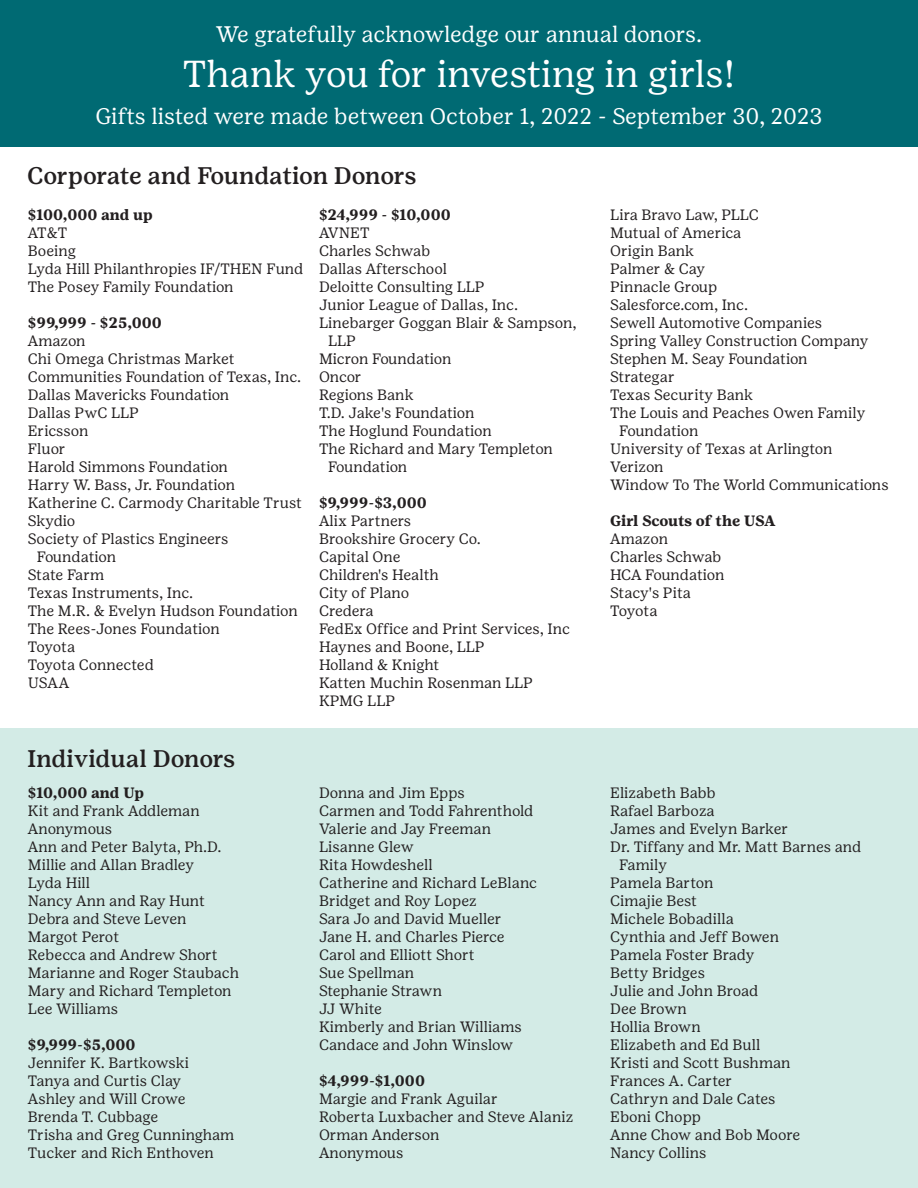
<style>
.page{position:relative;width:918px;height:1188px;background:#fff}
.page>*{position:absolute;margin:0;border:0;box-sizing:border-box;transform-origin:0 0}
.t1{font:37.5px "Girl Scout Text";letter-spacing:-.01em;color:#fff}
.t2{font:500 24px "Girl Scout Text";letter-spacing:-.01em;color:#231f20}
.t3{font:22.5px "Girl Scout Text";letter-spacing:-.005em;color:#fff}
.t4{font:15px/18px "Girl Scout Text";color:#231f20}
.t5{font:15px "Girl Scout Text";letter-spacing:-.02em;color:#231f20}
.t6{font:700 15px "Girl Scout Text";color:#231f20}
.t7{font:700 15px "Girl Scout Text";letter-spacing:-.02em;color:#231f20}
</style>
<div class="page">
<div style="left:0;top:0;width:918px;height:147px;background:#006a73"></div>
<div style="left:0;top:728px;width:918px;height:460px;background:#d3ebe6"></div>
<p class="t3" style="left:216px;top:21px;width:488px">We gratefully acknowledge our annual donors.</p>
<p class="t1" style="left:183px;top:52px;width:554px">Thank you for investing in girls!</p>
<p class="t3" style="left:96px;top:104px;width:728px">Gifts listed were made between October 1, 2022 - September 30, 2023</p>
<p class="t2" style="left:27px;top:162px;width:391px">Corporate and Foundation Donors</p>
<p class="t6" style="left:28px;top:206px;width:126px">$100,000 and up</p>
<p class="t4" style="left:28px;top:224px;width:41px">AT&amp;T</p>
<p class="t4" style="left:28px;top:242px;width:50px">Boeing</p>
<p class="t4" style="left:28px;top:260px;width:277px">Lyda Hill Philanthropies IF/THEN Fund</p>
<p class="t4" style="left:28px;top:278px;width:207px">The Posey Family Foundation</p>
<p class="t6" style="left:28px;top:314px;width:136px">$99,999 - $25,000</p>
<p class="t4" style="left:28px;top:332px;width:59px">Amazon</p>
<p class="t4" style="left:28px;top:350px;width:208px">Chi Omega Christmas Market</p>
<p class="t4" style="left:28px;top:368px;width:275px">Communities Foundation of Texas, Inc.</p>
<p class="t4" style="left:28px;top:386px;width:203px">Dallas Mavericks Foundation</p>
<p class="t4" style="left:28px;top:404px;width:112px">Dallas PwC LLP</p>
<p class="t4" style="left:28px;top:422px;width:62px">Ericsson</p>
<p class="t4" style="left:28px;top:440px;width:39px">Fluor</p>
<p class="t4" style="left:28px;top:458px;width:202px">Harold Simmons Foundation</p>
<p class="t4" style="left:28px;top:476px;width:209px">Harry W. Bass, Jr. Foundation</p>
<p class="t4" style="left:28px;top:494px;width:276px">Katherine C. Carmody Charitable Trust</p>
<p class="t4" style="left:28px;top:512px;width:49px">Skydio</p>
<p class="t4" style="left:37px;top:530px;width:193px;text-indent:-9px">Society of Plastics Engineers<br>Foundation</p>
<p class="t4" style="left:28px;top:566px;width:78px">State Farm</p>
<p class="t4" style="left:28px;top:584px;width:167px">Texas Instruments, Inc.</p>
<p class="t4" style="left:28px;top:602px;width:271px">The M.R. &amp; Evelyn Hudson Foundation</p>
<p class="t4" style="left:28px;top:620px;width:193px">The Rees-Jones Foundation</p>
<p class="t4" style="left:28px;top:638px;width:49px">Toyota</p>
<p class="t4" style="left:28px;top:656px;width:128px">Toyota Connected</p>
<p class="t4" style="left:28px;top:674px;width:43px">USAA</p>
<p class="t6" style="left:319px;top:206px;width:133px">$24,999 - $10,000</p>
<p class="t4" style="left:319px;top:224px;width:52px">AVNET</p>
<p class="t5" style="left:319px;top:243px;width:113px">Charles Schwab</p>
<p class="t4" style="left:319px;top:260px;width:130px">Dallas Afterschool</p>
<p class="t4" style="left:319px;top:278px;width:167px">Deloitte Consulting LLP</p>
<p class="t4" style="left:319px;top:296px;width:201px">Junior League of Dallas, Inc.</p>
<p class="t4" style="left:328px;top:314px;width:250px;text-indent:-9px">Linebarger Goggan Blair &amp; Sampson,<br>LLP</p>
<p class="t4" style="left:319px;top:350px;width:134px">Micron Foundation</p>
<p class="t4" style="left:319px;top:368px;width:44px">Oncor</p>
<p class="t4" style="left:319px;top:386px;width:96px">Regions Bank</p>
<p class="t4" style="left:319px;top:404px;width:157px">T.D. Jake's Foundation</p>
<p class="t4" style="left:319px;top:422px;width:174px">The Hoglund Foundation</p>
<p class="t4" style="left:328px;top:440px;width:226px;text-indent:-9px">The Richard and Mary Templeton<br>Foundation</p>
<p class="t6" style="left:319px;top:494px;width:109px">$9,999-$3,000</p>
<p class="t4" style="left:319px;top:512px;width:94px">Alix Partners</p>
<p class="t4" style="left:319px;top:530px;width:163px">Brookshire Grocery Co.</p>
<p class="t4" style="left:319px;top:548px;width:83px">Capital One</p>
<p class="t4" style="left:319px;top:566px;width:121px">Children's Health</p>
<p class="t4" style="left:319px;top:584px;width:92px">City of Plano</p>
<p class="t4" style="left:319px;top:602px;width:56px">Credera</p>
<p class="t4" style="left:319px;top:620px;width:252px">FedEx Office and Print Services, Inc</p>
<p class="t4" style="left:319px;top:638px;width:167px">Haynes and Boone, LLP</p>
<p class="t4" style="left:319px;top:656px;width:122px">Holland &amp; Knight</p>
<p class="t4" style="left:319px;top:674px;width:215px">Katten Muchin Rosenman LLP</p>
<p class="t4" style="left:319px;top:692px;width:77px">KPMG LLP</p>
<p class="t5" style="left:610px;top:207px;width:150px">Lira Bravo Law, PLLC</p>
<p class="t4" style="left:610px;top:224px;width:133px">Mutual of America</p>
<p class="t4" style="left:610px;top:242px;width:86px">Origin Bank</p>
<p class="t4" style="left:610px;top:260px;width:96px">Palmer &amp; Cay</p>
<p class="t4" style="left:610px;top:278px;width:109px">Pinnacle Group</p>
<p class="t5" style="left:610px;top:297px;width:140px">Salesforce.com, Inc.</p>
<p class="t4" style="left:610px;top:314px;width:213px">Sewell Automotive Companies</p>
<p class="t4" style="left:610px;top:332px;width:260px">Spring Valley Construction Company</p>
<p class="t4" style="left:610px;top:350px;width:199px">Stephen M. Seay Foundation</p>
<p class="t4" style="left:610px;top:368px;width:66px">Strategar</p>
<p class="t4" style="left:610px;top:386px;width:145px">Texas Security Bank</p>
<p class="t4" style="left:619px;top:404px;width:248px;text-indent:-9px">The Louis and Peaches Owen Family<br>Foundation</p>
<p class="t4" style="left:610px;top:440px;width:224px">University of Texas at Arlington</p>
<p class="t4" style="left:610px;top:458px;width:55px">Verizon</p>
<p class="t5" style="left:610px;top:477px;width:280px">Window To The World Communications</p>
<p class="t7" style="left:610px;top:512px;width:165px">Girl Scouts of the USA</p>
<p class="t4" style="left:610px;top:530px;width:59px">Amazon</p>
<p class="t5" style="left:610px;top:549px;width:113px">Charles Schwab</p>
<p class="t4" style="left:610px;top:566px;width:116px">HCA Foundation</p>
<p class="t4" style="left:610px;top:584px;width:82px">Stacy's Pita</p>
<p class="t4" style="left:610px;top:602px;width:49px">Toyota</p>
<p class="t2" style="left:27px;top:745px;width:210px">Individual Donors</p>
<p class="t6" style="left:28px;top:784px;width:118px">$10,000 and Up</p>
<p class="t4" style="left:28px;top:802px;width:174px">Kit and Frank Addleman</p>
<p class="t4" style="left:28px;top:820px;width:86px">Anonymous</p>
<p class="t4" style="left:28px;top:838px;width:195px">Ann and Peter Balyta, Ph.D.</p>
<p class="t4" style="left:28px;top:856px;width:168px">Millie and Allan Bradley</p>
<p class="t4" style="left:28px;top:874px;width:64px">Lyda Hill</p>
<p class="t4" style="left:28px;top:892px;width:179px">Nancy Ann and Ray Hunt</p>
<p class="t4" style="left:28px;top:910px;width:160px">Debra and Steve Leven</p>
<p class="t4" style="left:28px;top:928px;width:93px">Margot Perot</p>
<p class="t4" style="left:28px;top:946px;width:192px">Rebecca and Andrew Short</p>
<p class="t4" style="left:28px;top:964px;width:213px">Marianne and Roger Staubach</p>
<p class="t4" style="left:28px;top:982px;width:205px">Mary and Richard Templeton</p>
<p class="t4" style="left:28px;top:1000px;width:92px">Lee Williams</p>
<p class="t6" style="left:28px;top:1036px;width:109px">$9,999-$5,000</p>
<p class="t4" style="left:28px;top:1054px;width:163px">Jennifer K. Bartkowski</p>
<p class="t4" style="left:28px;top:1072px;width:155px">Tanya and Curtis Clay</p>
<p class="t4" style="left:28px;top:1090px;width:159px">Ashley and Will Crowe</p>
<p class="t4" style="left:28px;top:1108px;width:132px">Brenda T. Cubbage</p>
<p class="t4" style="left:28px;top:1126px;width:208px">Trisha and Greg Cunningham</p>
<p class="t4" style="left:28px;top:1144px;width:188px">Tucker and Rich Enthoven</p>
<p class="t4" style="left:319px;top:784px;width:147px">Donna and Jim Epps</p>
<p class="t4" style="left:319px;top:802px;width:216px">Carmen and Todd Fahrenthold</p>
<p class="t4" style="left:319px;top:820px;width:174px">Valerie and Jay Freeman</p>
<p class="t4" style="left:319px;top:838px;width:96px">Lisanne Glew</p>
<p class="t4" style="left:319px;top:856px;width:115px">Rita Howdeshell</p>
<p class="t4" style="left:319px;top:874px;width:220px">Catherine and Richard LeBlanc</p>
<p class="t4" style="left:319px;top:892px;width:159px">Bridget and Roy Lopez</p>
<p class="t4" style="left:319px;top:910px;width:184px">Sara Jo and David Mueller</p>
<p class="t4" style="left:319px;top:928px;width:187px">Jane H. and Charles Pierce</p>
<p class="t4" style="left:319px;top:946px;width:157px">Carol and Elliott Short</p>
<p class="t4" style="left:319px;top:964px;width:97px">Sue Spellman</p>
<p class="t5" style="left:319px;top:982px;width:125px">Stephanie Strawn</p>
<p class="t4" style="left:319px;top:1000px;width:64px">JJ White</p>
<p class="t4" style="left:319px;top:1018px;width:204px">Kimberly and Brian Williams</p>
<p class="t4" style="left:319px;top:1036px;width:196px">Candace and John Winslow</p>
<p class="t6" style="left:319px;top:1072px;width:108px">$4,999-$1,000</p>
<p class="t4" style="left:319px;top:1090px;width:180px">Margie and Frank Aguilar</p>
<p class="t4" style="left:319px;top:1108px;width:256px">Roberta Luxbacher and Steve Alaniz</p>
<p class="t4" style="left:319px;top:1126px;width:122px">Orman Anderson</p>
<p class="t4" style="left:319px;top:1144px;width:86px">Anonymous</p>
<p class="t4" style="left:610px;top:784px;width:107px">Elizabeth Babb</p>
<p class="t4" style="left:610px;top:802px;width:106px">Rafael Barboza</p>
<p class="t4" style="left:610px;top:820px;width:179px">James and Evelyn Barker</p>
<p class="t4" style="left:619px;top:838px;width:244px;text-indent:-9px">Dr. Tiffany and Mr. Matt Barnes and<br>Family</p>
<p class="t4" style="left:610px;top:874px;width:105px">Pamela Barton</p>
<p class="t4" style="left:610px;top:892px;width:88px">Cimajie Best</p>
<p class="t4" style="left:610px;top:910px;width:125px">Michele Bobadilla</p>
<p class="t4" style="left:610px;top:928px;width:170px">Cynthia and Jeff Bowen</p>
<p class="t4" style="left:610px;top:946px;width:146px">Pamela Foster Brady</p>
<p class="t4" style="left:610px;top:964px;width:96px">Betty Bridges</p>
<p class="t4" style="left:610px;top:982px;width:150px">Julie and John Broad</p>
<p class="t4" style="left:610px;top:1000px;width:78px">Dee Brown</p>
<p class="t5" style="left:610px;top:1018px;width:92px">Hollia Brown</p>
<p class="t4" style="left:610px;top:1036px;width:152px">Elizabeth and Ed Bull</p>
<p class="t4" style="left:610px;top:1054px;width:182px">Kristi and Scott Bushman</p>
<p class="t4" style="left:610px;top:1072px;width:124px">Frances A. Carter</p>
<p class="t4" style="left:610px;top:1090px;width:167px">Cathryn and Dale Cates</p>
<p class="t4" style="left:610px;top:1108px;width:92px">Eboni Chopp</p>
<p class="t4" style="left:610px;top:1126px;width:192px">Anne Chow and Bob Moore</p>
<p class="t4" style="left:610px;top:1144px;width:98px">Nancy Collins</p>
</div>
